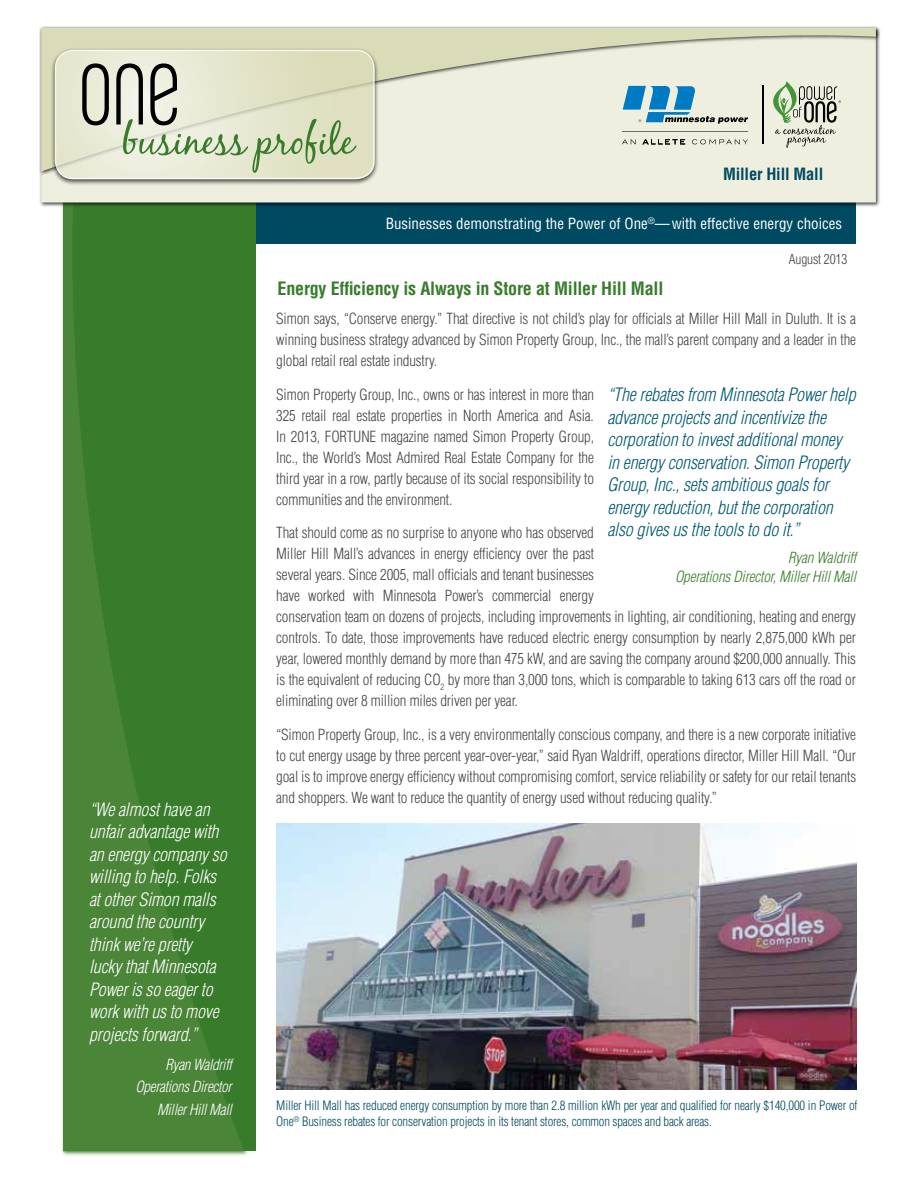
<style>
.page{position:relative;width:918px;height:1188px;background:#fff}
.page>*{position:absolute;margin:0;border:0;box-sizing:border-box;transform-origin:0 0}
.t1{font:italic 300 condensed 18px/22.5px "Helvetica";letter-spacing:-.01em;color:#005971}
.t2{font:italic 300 condensed 18px/22.5px "Helvetica";letter-spacing:-.01em;color:#fff}
.t3{font:700 condensed 18px "Helvetica";letter-spacing:-.01em;color:#387c2b}
.t4{font:700 condensed 16.5px "Helvetica";letter-spacing:-.01em;color:#004a61}
.t5{font:300 condensed 15px/21px "Helvetica";letter-spacing:-.01em;color:#464547;text-align:justify}
.t6{font:condensed 15px "Helvetica";color:#fff}
.t7{font:italic 300 condensed 15px/19.5px "Helvetica";letter-spacing:-.01em;color:#387c2b;text-align:right}
.t8{font:italic 300 condensed 15px/22.5px "Helvetica";letter-spacing:-.02em;color:#fff;text-align:right}
.t9{font:300 condensed 13.5px "Helvetica";letter-spacing:-.01em;color:#464547}
.t10{font:300 condensed 12.75px/16.5px "Helvetica";letter-spacing:-.01em;color:#004a61}
</style>
<div class="page">
<div style="left:133px;top:190px;width:723px;height:54px;background:#004a61"></div>
<div style="left:63px;top:168px;width:193px;height:983px;background:#387c2b"></div>
<div style="left:61px;top:177px;width:187px;height:979px;background:#387c2b;opacity:.75"></div>
<svg style="left:61px;top:207px;width:183px;height:944px"></svg>
<div style="left:39px;top:26px;width:842px;height:181px;background:#000;opacity:.75"></div>
<div style="left:41px;top:28px;width:835px;height:174px;background:#eeefdf"></div>
<div style="left:39px;top:26px;width:842px;height:150px;background:#000;opacity:.75"></div>
<svg style="left:41px;top:26px;width:835px;height:146px"></svg>
<div style="left:50px;top:47px;width:329px;height:139px;background:#000;opacity:.95"></div>
<svg style="left:56px;top:50px;width:318px;height:129px"></svg>
<div style="left:55px;top:50px;width:320px;height:129px;border:2px solid #fff;border-radius:18px"></div>
<svg style="left:82px;top:63px;width:27px;height:62px"></svg>
<svg style="left:116px;top:63px;width:241px;height:110px"></svg>
<img style="left:276px;top:824px;width:580px;height:266px">
<svg style="left:623px;top:86px;width:125px;height:38px"></svg>
<svg style="left:622px;top:131px;width:126px;height:1px"></svg>
<svg style="left:622px;top:140px;width:14px;height:4px"></svg>
<svg style="left:642px;top:139px;width:43px;height:5px"></svg>
<svg style="left:692px;top:139px;width:56px;height:5px"></svg>
<svg style="left:773px;top:81px;width:68px;height:67px"></svg>
<hr style="left:762px;top:86px;width:1px;height:58px;background:#000">
<p class="t2" style="left:89px;top:798px;width:139px">“We almost have an unfair advantage with an energy company so willing to help. Folks at other Simon malls around the country think we’re pretty lucky that Minnesota<br>Power is so eager to work with us to move projects forward.”</p>
<p class="t8" style="left:135px;top:1053px;width:98px">Ryan Waldriff<br>Operations Director<br>Miller Hill Mall</p>
<p class="t4" style="left:723px;top:164px;width:102px">Miller Hill Mall</p>
<p class="t6" style="left:386px;top:214px;width:458px">Businesses demonstrating the Power of One<sup>®</sup>—with effective energy choices</p>
<p class="t9" style="left:789px;top:252px;width:60px">August 2013</p>
<p class="t3" style="left:278px;top:278px;width:387px">Energy Efficiency is Always in Store at Miller Hill Mall</p>
<p class="t5" style="left:276px;top:308px;width:581px">Simon says, “Conserve energy.” That directive is not child’s play for officials at Miller Hill Mall in Duluth. It is a winning business strategy advanced by Simon Property Group, Inc., the mall’s parent company and a leader in the global retail real estate industry.</p>
<p class="t5" style="left:276px;top:384px;width:319px">Simon Property Group, Inc., owns or has interest in more than 325 retail real estate properties in North America and Asia.<br>In 2013, FORTUNE magazine named Simon Property Group, Inc., the World’s Most Admired Real Estate Company for the third year in a row, partly because of its social responsibility to communities and the environment.</p>
<p class="t5" style="left:276px;top:522px;width:581px;text-align:left">That should come as no surprise to anyone who has observed<br>Miller Hill Mall’s advances in energy efficiency over the past<br>several years. Since 2005, mall officials and tenant businesses<br>have worked with Minnesota Power’s commercial energy<br>conservation team on dozens of projects, including improvements in lighting, air conditioning, heating and energy controls. To date, those improvements have reduced electric energy consumption by nearly 2,875,000 kWh per year, lowered monthly demand by more than 475 kW, and are saving the company around $200,000 annually. This is the equivalent of reducing CO<sub>2</sub> by more than 3,000 tons, which is comparable to taking 613 cars off the road or eliminating over 8 million miles driven per year.</p>
<p class="t5" style="left:276px;top:723px;width:581px">“Simon Property Group, Inc., is a very environmentally conscious company, and there is a new corporate initiative to cut energy usage by three percent year-over-year,” said Ryan Waldriff, operations director, Miller Hill Mall. “Our goal is to improve energy efficiency without compromising comfort, service reliability or safety for our retail tenants and shoppers. We want to reduce the quantity of energy used without reducing quality.”</p>
<p class="t1" style="left:608px;top:384px;width:250px">“The rebates from Minnesota Power help advance projects and incentivize the corporation to invest additional money in energy conservation. Simon Property Group, Inc., sets ambitious goals for energy reduction, but the corporation also gives us the tools to do it.”</p>
<p class="t7" style="left:675px;top:547px;width:182px">Ryan Waldriff<br>Operations Director, Miller Hill Mall</p>
<p class="t10" style="left:276px;top:1097px;width:583px">Miller Hill Mall has reduced energy consumption by more than 2.8 million kWh per year and qualified for nearly $140,000 in Power of<br>One<sup>®</sup> Business rebates for conservation projects in its tenant stores, common spaces and back areas.</p>
</div>
